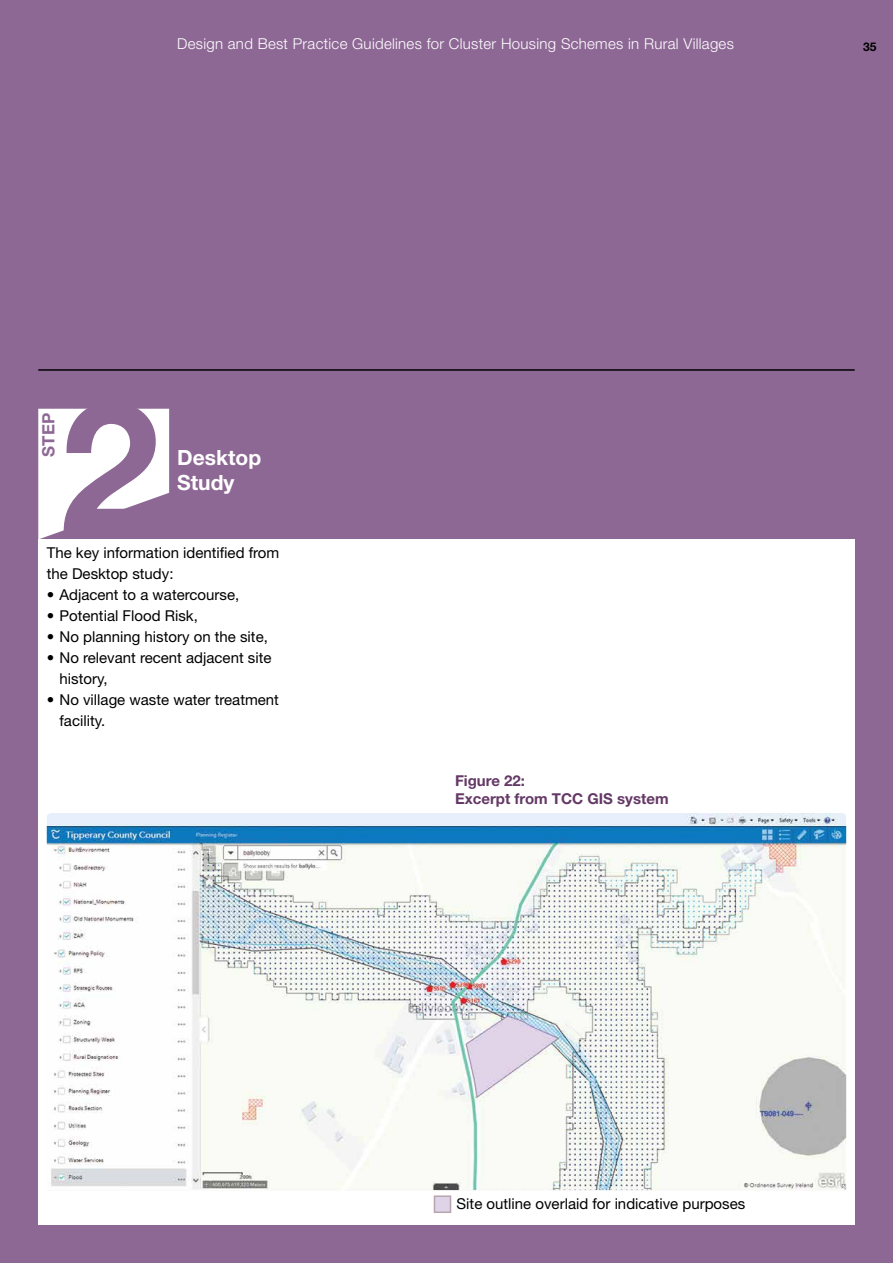
<style>
.page{position:relative;width:893px;height:1263px;background:#8e6895}
.page>*{position:absolute;margin:0;border:0;box-sizing:border-box;transform-origin:0 0}
.t1{font:700 180.45px "Helvetica Neue LT Std";color:#8e6895}
.t2{font:700 21px/25.2px "Helvetica Neue LT Std";color:#fff}
.t3{font:700 16.95px "Helvetica Neue LT Std";color:#8e6895}
.t4{font:15px/21px "Helvetica Neue LT Std";color:#000}
.t5{font:300 15px "Helvetica Neue LT Std";letter-spacing:.02em;color:#fff}
.t6{font:700 15px/18px "Helvetica Neue LT Std";color:#653966}
.t7{font:700 12px "Helvetica Neue LT Std";color:#000}
</style>
<div class="page">
<div style="left:38px;top:539px;width:817px;height:686px;background:#fff"></div>
<hr style="left:38px;top:369px;width:817px;height:2px;background:#000">
<img style="left:47px;top:813px;width:799px;height:377px">
<div style="left:434px;top:1195px;width:17px;height:18px;background:#dfd3e8;border:2px solid #b6a5ae"></div>
<svg style="left:38px;top:409px;width:131px;height:130px"></svg>
<p class="t5" style="left:177px;top:34px;width:558px">Design and Best Practice Guidelines for Cluster Housing Schemes in Rural Villages</p>
<p class="t7" style="left:863px;top:39px;width:15px">35</p>
<p class="t3" style="left:38px;top:457px;width:45px;rotate:-90deg">STEP</p>
<h1 class="t1" style="left:60px;top:355px;width:102px">2</h1>
<h2 class="t2" style="left:177px;top:444px;width:85px">Desktop<br>Study</h2>
<p class="t4" style="left:47px;top:542px;width:234px">The key information identified from the Desktop study:</p>
<p class="t4" style="left:47px;top:584px;width:194px">• Adjacent to a watercourse,</p>
<p class="t4" style="left:47px;top:605px;width:153px">• Potential Flood Risk,</p>
<p class="t4" style="left:47px;top:626px;width:223px">• No planning history on the site,</p>
<p class="t4" style="left:60px;top:647px;width:213px;text-indent:-13px">• No relevant recent adjacent site history,</p>
<p class="t4" style="left:60px;top:689px;width:221px;text-indent:-13px">• No village waste water treatment facility.</p>
<p class="t6" style="left:455px;top:771px;width:215px">Figure 22:<br>Excerpt from TCC GIS system</p>
<p class="t4" style="left:457px;top:1193px;width:290px">Site outline overlaid for indicative purposes</p>
</div>
